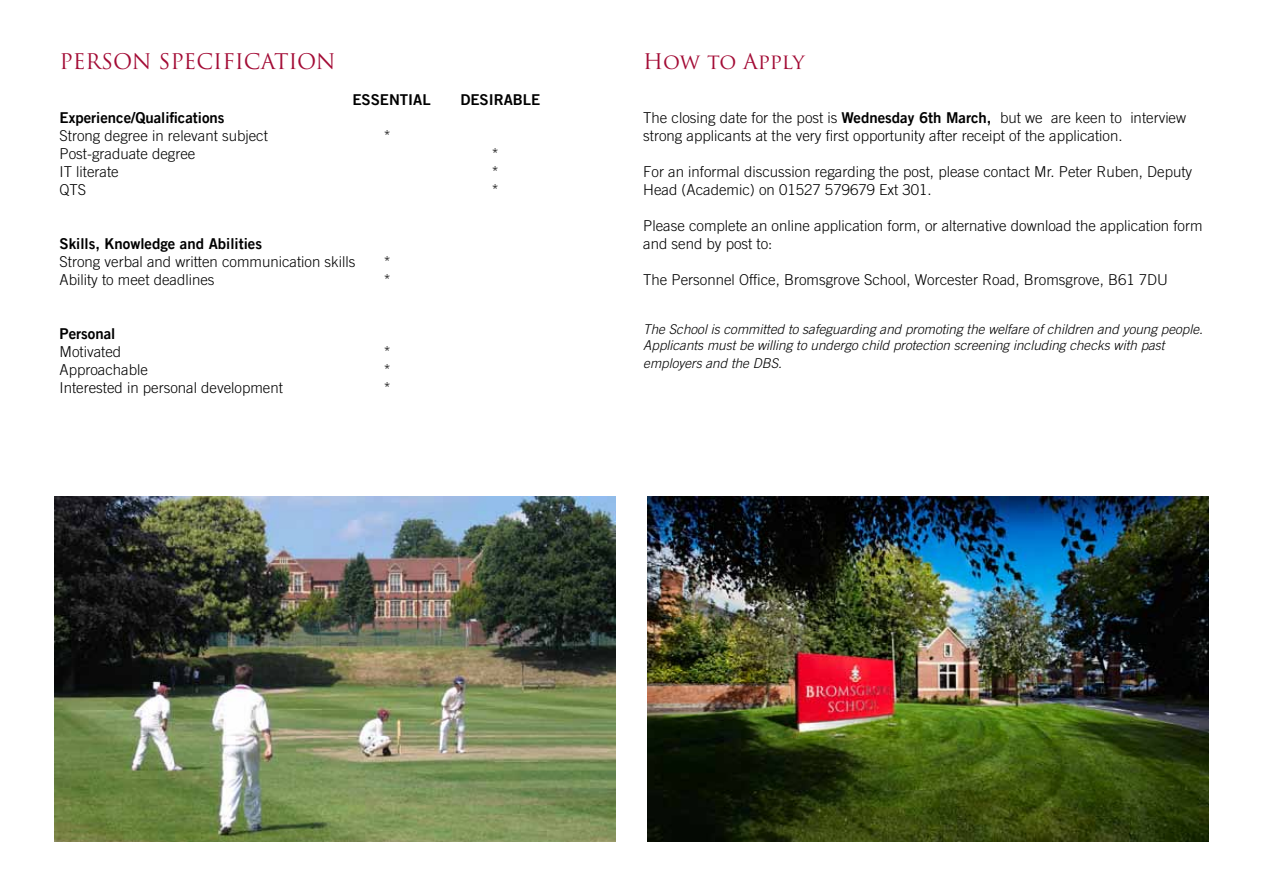
<style>
.page{position:relative;width:1263px;height:893px;background:#fff}
.page>*{position:absolute;margin:0;border:0;box-sizing:border-box;transform-origin:0 0}
.t1{font:21px "Trajan Pro";letter-spacing:-.01em;color:#a30b35}
.t2{font:300 15px/18px "Trade Gothic LT Com";color:#000}
.t3{font:15px "Trade Gothic LT Com Bd 2";color:#000}
.t4{font:italic 300 13.5px/16.2px "Trade Gothic LT Com";color:#000}
.s1{font-family:"Trade Gothic LT Com Bd 2";font-weight:400}
</style>
<div class="page">
<img style="left:55px;top:496px;width:561px;height:346px">
<img style="left:648px;top:496px;width:561px;height:346px">
<h1 class="t1" style="left:60px;top:48px;width:278px">PERSON SPECIFICATION</h1>
<p class="t3" style="left:352px;top:90px;width:80px">ESSENTIAL</p>
<p class="t3" style="left:460px;top:90px;width:82px">DESIRABLE</p>
<p class="t3" style="left:60px;top:108px;width:167px">Experience/Qualifications</p>
<p class="t2" style="left:60px;top:126px;width:210px">Strong degree in relevant subject</p>
<p class="t2" style="left:384px;top:126px;width:9px">*</p>
<p class="t2" style="left:60px;top:144px;width:137px">Post-graduate degree</p>
<p class="t2" style="left:492px;top:144px;width:9px">*</p>
<p class="t2" style="left:60px;top:162px;width:61px">IT literate</p>
<p class="t2" style="left:492px;top:162px;width:9px">*</p>
<p class="t2" style="left:60px;top:180px;width:28px">QTS</p>
<p class="t2" style="left:492px;top:180px;width:9px">*</p>
<p class="t3" style="left:60px;top:234px;width:204px">Skills, Knowledge and Abilities</p>
<p class="t2" style="left:60px;top:252px;width:297px">Strong verbal and written communication skills</p>
<p class="t2" style="left:384px;top:252px;width:9px">*</p>
<p class="t2" style="left:60px;top:270px;width:157px">Ability to meet deadlines</p>
<p class="t2" style="left:384px;top:270px;width:9px">*</p>
<p class="t3" style="left:60px;top:324px;width:57px">Personal</p>
<p class="t2" style="left:60px;top:342px;width:63px">Motivated</p>
<p class="t2" style="left:384px;top:342px;width:9px">*</p>
<p class="t2" style="left:60px;top:360px;width:90px">Approachable</p>
<p class="t2" style="left:384px;top:360px;width:9px">*</p>
<p class="t2" style="left:60px;top:378px;width:225px">Interested in personal development</p>
<p class="t2" style="left:384px;top:378px;width:9px">*</p>
<h1 class="t1" style="left:643px;top:48px;width:163px">How to Apply</h1>
<p class="t2" style="left:643px;top:108px;width:544px">The closing date for the post is <span class="s1">Wednesday 6th March,</span> but we are keen to interview strong applicants at the very first opportunity after receipt of the application.</p>
<p class="t2" style="left:643px;top:162px;width:550px">For an informal discussion regarding the post, please contact Mr. Peter Ruben, Deputy<br>Head (Academic) on 01527 579679 Ext 301.</p>
<p class="t2" style="left:643px;top:216px;width:561px">Please complete an online application form, or alternative download the application form and send by post to:</p>
<p class="t2" style="left:643px;top:270px;width:526px">The Personnel Office, Bromsgrove School, Worcester Road, Bromsgrove, B61 7DU</p>
<p class="t4" style="left:643px;top:320px;width:561px">The School is committed to safeguarding and promoting the welfare of children and young people.<br>Applicants must be willing to undergo child protection screening including checks with past</p>
<p class="t4" style="left:643px;top:355px;width:140px">employers and the DBS.</p>
</div>
